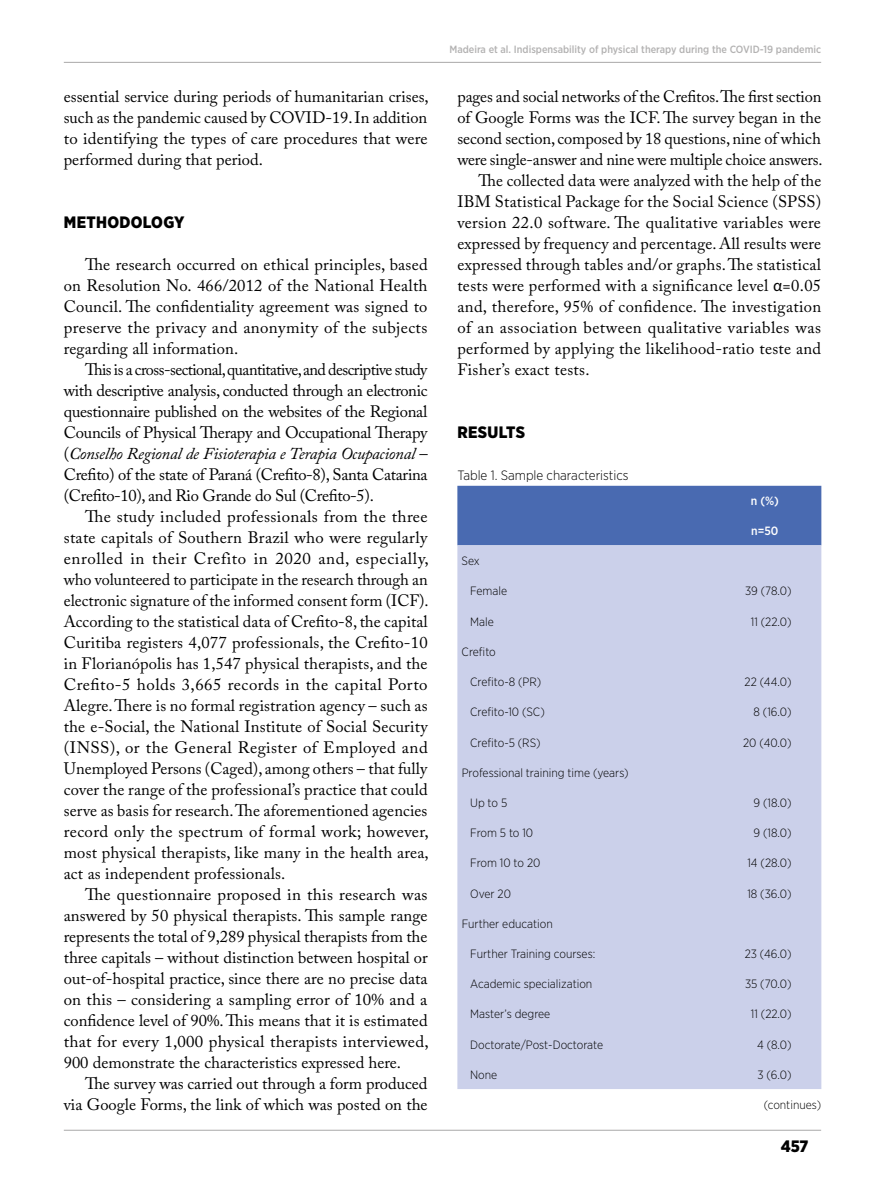
<style>
.page{position:relative;width:885px;height:1187px;background:#fff}
.page>*{position:absolute;margin:0;border:0;box-sizing:border-box;transform-origin:0 0}
.t1{font:16.5px/21px "Adobe Caslon Pro";letter-spacing:.01em;color:#000;text-align:justify}
.t2{font:16.5px "Adobe Caslon Pro";letter-spacing:-.01em;color:#000}
.t3{font:16.5px "Adobe Caslon Pro";letter-spacing:.03em;color:#000}
.t4{font:900 16.5px "Gotham Narrow";letter-spacing:.02em;color:#000}
.t5{font:300 13.5px "Gotham Narrow";color:#000}
.t6{font:300 12px "Gotham Narrow";color:#000}
.t7{font:500 12px "Gotham Narrow";color:#fff}
.t8{font:500 10.5px "Gotham Narrow";color:#b3b2b2}
.s1{font-style:italic}
.s2{font-family:"Source Sans Variable"}
</style>
<div class="page">
<hr style="left:64px;top:62px;width:757px;height:1px;background:#b3b2b2">
<hr style="left:64px;top:1129px;width:757px;height:1px;background:#b3b2b2">
<div style="left:457px;top:485px;width:364px;height:60px;background:#496ab1"></div>
<div style="left:457px;top:545px;width:364px;height:543px;background:#cbd0ea"></div>
<p class="t1" style="left:64px;top:86px;width:366px">essential service during periods of humanitarian crises, such as the pandemic caused by COVID-19. In addition to identifying the types of care procedures that were performed during that period.</p>
<p class="t4" style="left:64px;top:211px;width:122px">METHODOLOGY</p>
<p class="t1" style="left:64px;top:254px;width:365px;text-indent:21px">The research occurred on ethical principles, based on Resolution No. 466/2012 of the National Health Council. The confidentiality agreement was signed to preserve the privacy and anonymity of the subjects regarding all information.</p>
<p class="t1" style="left:64px;top:359px;width:365px;text-indent:21px">This is a cross-sectional, quantitative, and descriptive study with descriptive analysis, conducted through an electronic questionnaire published on the websites of the Regional Councils of Physical Therapy and Occupational Therapy (<span class="s1">Conselho Regional de Fisioterapia e Terapia Ocupacional</span> – Crefito) of the state of Paraná (Crefito-8), Santa Catarina (Crefito-10), and Rio Grande do Sul (Crefito-5).</p>
<p class="t1" style="left:64px;top:506px;width:366px;text-indent:21px">The study included professionals from the three state capitals of Southern Brazil who were regularly enrolled in their Crefito in 2020 and, especially, who volunteered to participate in the research through an electronic signature of the informed consent form (ICF).<br>According to the statistical data of Crefito-8, the capital Curitiba registers 4,077 professionals, the Crefito-10 in Florianópolis has 1,547 physical therapists, and the Crefito-5 holds 3,665 records in the capital Porto Alegre. There is no formal registration agency – such as the e-Social, the National Institute of Social Security (INSS), or the General Register of Employed and Unemployed Persons (Caged), among others – that fully cover the range of the professional’s practice that could serve as basis for research. The aforementioned agencies record only the spectrum of formal work; however, most physical therapists, like many in the health area, act as independent professionals.</p>
<p class="t1" style="left:64px;top:884px;width:366px;text-indent:21px">The questionnaire proposed in this research was answered by 50 physical therapists. This sample range represents the total of 9,289 physical therapists from the three capitals – without distinction between hospital or out-of-hospital practice, since there are no precise data on this – considering a sampling error of 10% and a confidence level of 90%. This means that it is estimated that for every 1,000 physical therapists interviewed, 900 demonstrate the characteristics expressed here.</p>
<p class="t1" style="left:64px;top:1073px;width:365px;text-align:right">The survey was carried out through a form produced via Google Forms, the link of which was posted on the</p>
<p class="t8" style="left:449px;top:42px;width:373px">Madeira et al. Indispensability of physical therapy during the COVID-19 pandemic</p>
<p class="t1" style="left:457px;top:86px;width:365px">pages and social networks of the Crefitos. The first section</p>
<p class="t1" style="left:457px;top:107px;width:365px">of Google Forms was the ICF. The survey began in the</p>
<p class="t1" style="left:457px;top:128px;width:365px">second section, composed by 18 questions, nine of which</p>
<p class="t2" style="left:457px;top:149px;width:366px">were single-answer and nine were multiple choice answers.</p>
<p class="t1" style="left:478px;top:170px;width:344px">The collected data were analyzed with the help of the</p>
<p class="t1" style="left:457px;top:191px;width:365px">IBM Statistical Package for the Social Science (SPSS)</p>
<p class="t1" style="left:457px;top:212px;width:365px">version 22.0 software. The qualitative variables were</p>
<p class="t1" style="left:457px;top:233px;width:365px">expressed by frequency and percentage. All results were</p>
<p class="t1" style="left:457px;top:254px;width:365px">expressed through tables and/or graphs. The statistical</p>
<p class="t1" style="left:457px;top:275px;width:365px">tests were performed with a significance level <span class="s2">α</span>=0.05</p>
<p class="t1" style="left:457px;top:296px;width:365px">and, therefore, 95% of confidence. The investigation</p>
<p class="t3" style="left:457px;top:317px;width:365px">of an association between qualitative variables was</p>
<p class="t1" style="left:457px;top:338px;width:365px">performed by applying the likelihood-ratio teste and</p>
<p class="t1" style="left:457px;top:359px;width:134px">Fisher’s exact tests.</p>
<p class="t4" style="left:457px;top:421px;width:69px">RESULTS</p>
<p class="t5" style="left:457px;top:466px;width:173px">Table 1. Sample characteristics</p>
<p class="t7" style="left:750px;top:493px;width:30px">n (%)</p>
<p class="t7" style="left:751px;top:523px;width:29px">n=50</p>
<p class="t6" style="left:461px;top:553px;width:20px">Sex</p>
<p class="t6" style="left:470px;top:584px;width:39px">Female</p>
<p class="t6" style="left:745px;top:584px;width:48px">39 (78.0)</p>
<p class="t6" style="left:470px;top:614px;width:25px">Male</p>
<p class="t6" style="left:750px;top:614px;width:42px">11 (22.0)</p>
<p class="t6" style="left:461px;top:644px;width:36px">Crefito</p>
<p class="t6" style="left:470px;top:674px;width:73px">Crefito-8 (PR)</p>
<p class="t6" style="left:744px;top:674px;width:48px">22 (44.0)</p>
<p class="t6" style="left:470px;top:704px;width:76px">Crefito-10 (SC)</p>
<p class="t6" style="left:753px;top:704px;width:39px">8 (16.0)</p>
<p class="t6" style="left:470px;top:735px;width:72px">Crefito-5 (RS)</p>
<p class="t6" style="left:743px;top:735px;width:50px">20 (40.0)</p>
<p class="t6" style="left:461px;top:765px;width:168px">Professional training time (years)</p>
<p class="t6" style="left:470px;top:795px;width:39px">Up to 5</p>
<p class="t6" style="left:753px;top:795px;width:39px">9 (18.0)</p>
<p class="t6" style="left:470px;top:825px;width:65px">From 5 to 10</p>
<p class="t6" style="left:753px;top:825px;width:39px">9 (18.0)</p>
<p class="t6" style="left:470px;top:855px;width:72px">From 10 to 20</p>
<p class="t6" style="left:747px;top:855px;width:46px">14 (28.0)</p>
<p class="t6" style="left:470px;top:885px;width:42px">Over 20</p>
<p class="t6" style="left:747px;top:885px;width:46px">18 (36.0)</p>
<p class="t6" style="left:461px;top:916px;width:93px">Further education</p>
<p class="t6" style="left:470px;top:946px;width:127px">Further Training courses:</p>
<p class="t6" style="left:744px;top:946px;width:48px">23 (46.0)</p>
<p class="t6" style="left:470px;top:976px;width:124px">Academic specialization</p>
<p class="t6" style="left:745px;top:976px;width:48px">35 (70.0)</p>
<p class="t6" style="left:470px;top:1006px;width:82px">Master’s degree</p>
<p class="t6" style="left:750px;top:1006px;width:42px">11 (22.0)</p>
<p class="t6" style="left:470px;top:1036px;width:134px">Doctorate/Post-Doctorate</p>
<p class="t6" style="left:757px;top:1036px;width:36px">4 (8.0)</p>
<p class="t6" style="left:470px;top:1067px;width:29px">None</p>
<p class="t6" style="left:757px;top:1067px;width:36px">3 (6.0)</p>
<p class="t6" style="left:763px;top:1097px;width:59px">(continues)</p>
<p class="t4" style="left:780px;top:1135px;width:29px">457</p>
</div>
